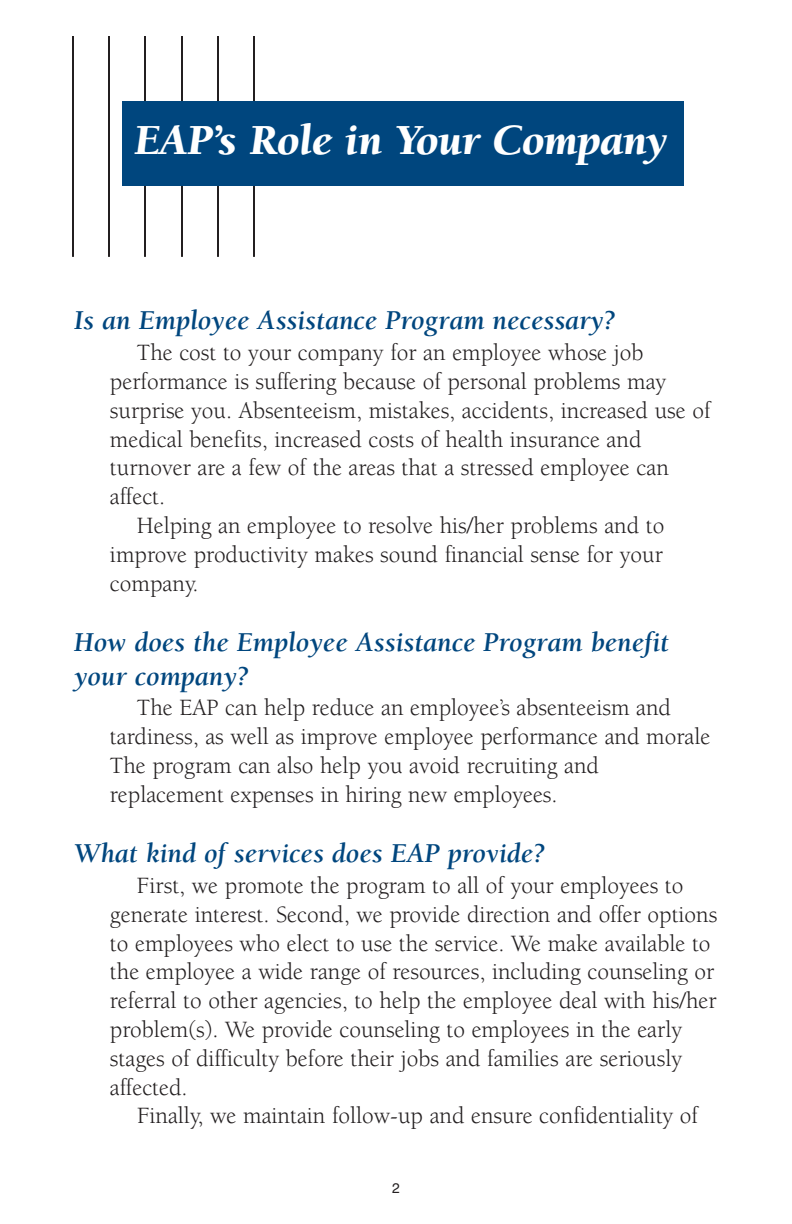
<style>
.page{position:relative;width:792px;height:1224px;background:#fff}
.page>*{position:absolute;margin:0;border:0;box-sizing:border-box;transform-origin:0 0}
.t1{font:italic 900 44px "Berkeley";color:#fff}
.t2{font:italic 700 28px/33.6px "Berkeley";color:#00467e}
.t3{font:24px/28.8px "Berkeley";color:#231f20}
.t4{font:14px "Helvetica";color:#231f20}
</style>
<div class="page">
<hr style="left:72px;top:36px;width:2px;height:221px;background:#231f20">
<hr style="left:108px;top:36px;width:2px;height:221px;background:#231f20">
<hr style="left:144px;top:36px;width:2px;height:221px;background:#231f20">
<hr style="left:181px;top:36px;width:2px;height:221px;background:#231f20">
<hr style="left:217px;top:36px;width:2px;height:221px;background:#231f20">
<hr style="left:253px;top:36px;width:2px;height:221px;background:#231f20">
<div style="left:122px;top:101px;width:562px;height:85px;background:#00467e"></div>
<h1 class="t1" style="left:135px;top:123px;width:534px">EAP’s Role in Your Company</h1>
<p class="t2" style="left:74px;top:306px;width:543px">Is an Employee Assistance Program necessary?</p>
<p class="t3" style="left:137px;top:340px;width:508px">The cost to your company for an employee whose job</p>
<p class="t3" style="left:110px;top:369px;width:558px">performance is suffering because of personal problems may</p>
<p class="t3" style="left:110px;top:398px;width:602px">surprise you. Absenteeism, mistakes, accidents, increased use of</p>
<p class="t3" style="left:110px;top:427px;width:533px">medical benefits, increased costs of health insurance and</p>
<p class="t3" style="left:110px;top:455px;width:560px">turnover are a few of the areas that a stressed employee can</p>
<p class="t3" style="left:110px;top:484px;width:57px">affect.</p>
<p class="t3" style="left:137px;top:513px;width:529px">Helping an employee to resolve his/her problems and to</p>
<p class="t3" style="left:110px;top:542px;width:554px">improve productivity makes sound financial sense for your</p>
<p class="t3" style="left:110px;top:571px;width:90px">company.</p>
<p class="t2" style="left:74px;top:628px;width:597px">How does the Employee Assistance Program benefit your company?</p>
<p class="t3" style="left:110px;top:695px;width:602px;text-indent:27px">The EAP can help reduce an employee’s absenteeism and tardiness, as well as improve employee performance and morale The program can also help you avoid recruiting and replacement expenses in hiring new employees.</p>
<p class="t2" style="left:74px;top:839px;width:473px">What kind of services does EAP provide?</p>
<p class="t3" style="left:110px;top:873px;width:609px;text-indent:27px">First, we promote the program to all of your employees to generate interest. Second, we provide direction and offer options to employees who elect to use the service. We make available to the employee a wide range of resources, including counseling or referral to other agencies, to help the employee deal with his/her problem(s). We provide counseling to employees in the early stages of difficulty before their jobs and families are seriously affected.</p>
<p class="t3" style="left:137px;top:1103px;width:563px">Finally, we maintain follow-up and ensure confidentiality of</p>
<p class="t4" style="left:392px;top:1183px;width:9px">2</p>
</div>
